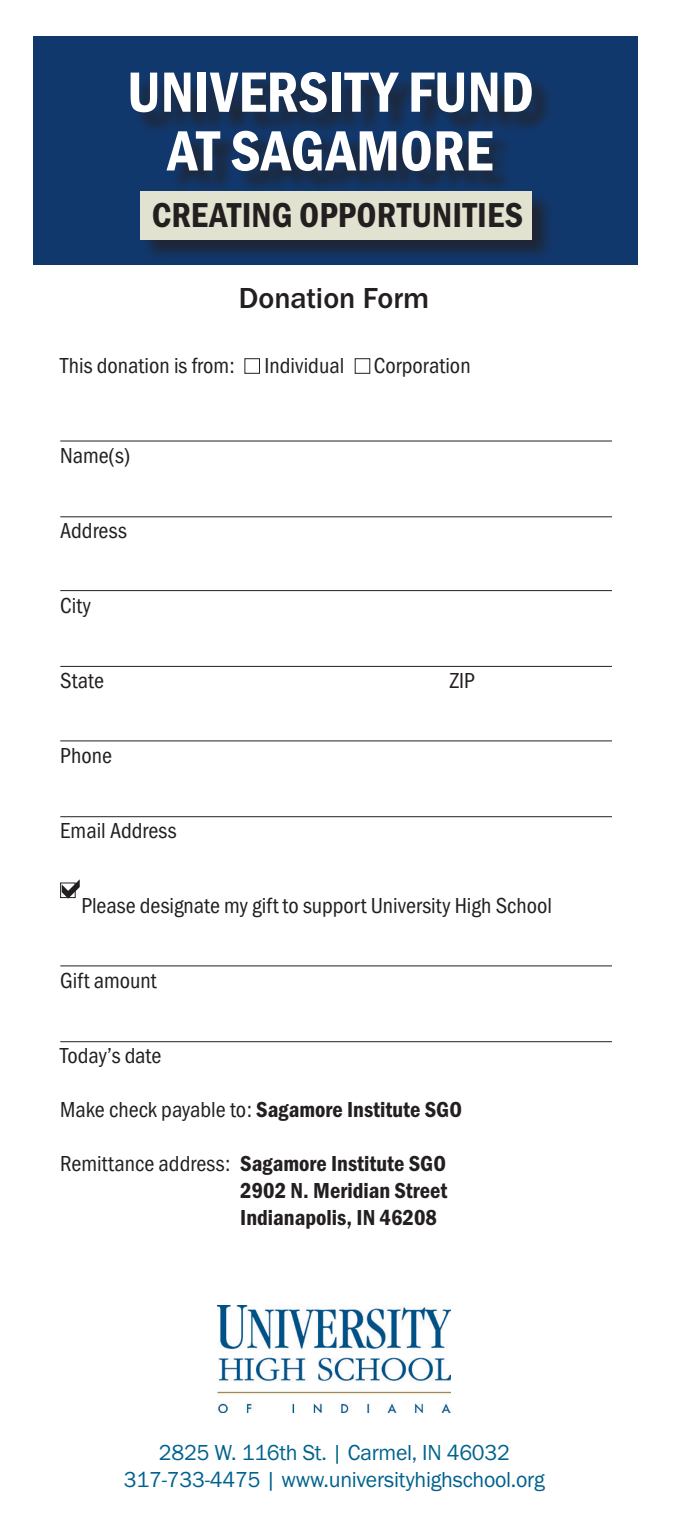
<style>
.page{position:relative;width:675px;height:1530px;background:#fff}
.page>*{position:absolute;margin:0;border:0;box-sizing:border-box;transform-origin:0 0}
.t1{font:58.75px "Franklin Gothic URW Con Dem";color:#fff}
.t2{font:36px "Franklin Gothic URW Con Dem";color:#231f20}
.t3{font:500 30px "Franklin Gothic URW";color:#231f20}
.t4{font:22.5px "Franklin Gothic URW Con Boo";color:#231f20}
.t5{font:22.5px "Franklin Gothic URW Con Dem";color:#231f20}
.t6{font:22.5px "Franklin Gothic URW Boo";letter-spacing:-.01em;color:#00628e}
.s1{font-family:"Franklin Gothic URW Con Boo"}
</style>
<div class="page">
<div style="left:33px;top:36px;width:605px;height:229px;background:#11386d"></div>
<hr style="left:60px;top:441px;width:552px;height:1px;background:#231f20">
<div style="left:245px;top:358px;width:15px;height:16px;border:1px solid #231f20"></div>
<div style="left:355px;top:358px;width:15px;height:16px;border:1px solid #231f20"></div>
<div style="left:134px;top:74px;width:420px;height:120px;background:#231f20;opacity:.75"></div>
<div style="left:140px;top:191px;width:415px;height:72px;background:#231f20;opacity:.75"></div>
<div style="left:141px;top:192px;width:391px;height:48px;background:#e2e2d0"></div>
<img style="left:218px;top:1305px;width:233px;height:107px">
<hr style="left:60px;top:516px;width:552px;height:1px;background:#231f20">
<hr style="left:60px;top:590px;width:552px;height:1px;background:#231f20">
<hr style="left:60px;top:666px;width:552px;height:1px;background:#231f20">
<hr style="left:60px;top:740px;width:552px;height:1px;background:#231f20">
<hr style="left:60px;top:816px;width:552px;height:1px;background:#231f20">
<hr style="left:60px;top:965px;width:552px;height:1px;background:#231f20">
<hr style="left:60px;top:1041px;width:552px;height:1px;background:#231f20">
<div style="left:60px;top:883px;width:16px;height:15px;border:1px solid #231f20"></div>
<svg style="left:62px;top:879px;width:18px;height:20px"></svg>
<p class="t1" style="left:127px;top:53px;width:408px">UNIVERSITY FUND</p>
<p class="t1" style="left:168px;top:112px;width:327px">AT SAGAMORE</p>
<p class="t2" style="left:152px;top:191px;width:373px">CREATING OPPORTUNITIES</p>
<p class="t3" style="left:239px;top:279px;width:192px">Donation Form</p>
<p class="t4" style="left:60px;top:351px;width:176px">This donation is from:</p>
<p class="t4" style="left:264px;top:351px;width:81px">Individual</p>
<p class="t4" style="left:374px;top:351px;width:98px">Corporation</p>
<p class="t4" style="left:60px;top:441px;width:71px">Name(s)</p>
<p class="t4" style="left:60px;top:516px;width:68px">Address</p>
<p class="t4" style="left:60px;top:591px;width:32px">City</p>
<p class="t4" style="left:60px;top:666px;width:45px">State</p>
<p class="t4" style="left:450px;top:666px;width:27px">ZIP</p>
<p class="t4" style="left:60px;top:741px;width:53px">Phone</p>
<p class="t4" style="left:60px;top:816px;width:118px">Email Address</p>
<p class="t4" style="left:81px;top:891px;width:472px">Please designate my gift to support University High School</p>
<p class="t4" style="left:60px;top:966px;width:98px">Gift amount</p>
<p class="t4" style="left:60px;top:1041px;width:103px">Today’s date</p>
<p class="t5" style="left:60px;top:1094px;width:403px"><span class="s1">Make check payable to:</span> Sagamore Institute SGO</p>
<p class="t5" style="left:60px;top:1148px;width:387px"><span class="s1">Remittance address:</span> Sagamore Institute SGO</p>
<p class="t5" style="left:240px;top:1175px;width:209px">2902 N. Meridian Street</p>
<p class="t5" style="left:240px;top:1202px;width:198px">Indianapolis, IN 46208</p>
<p class="t6" style="left:159px;top:1439px;width:353px">2825 W. 116th St. | Carmel, IN 46032</p>
<p class="t6" style="left:124px;top:1466px;width:422px">317-733-4475 | www.universityhighschool.org</p>
</div>
